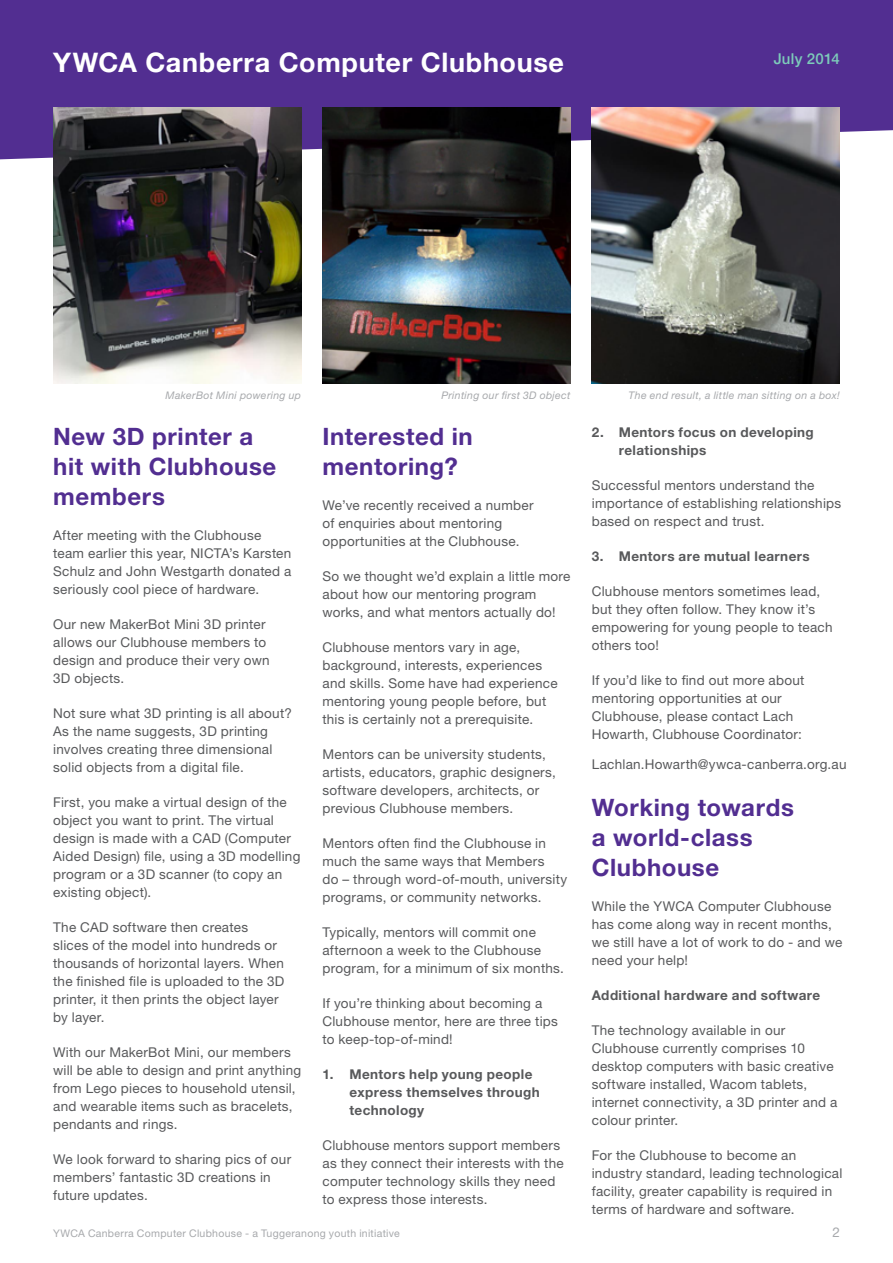
<style>
.page{position:relative;width:893px;height:1263px;background:#fff}
.page>*{position:absolute;margin:0;border:0;box-sizing:border-box;transform-origin:0 0}
.t1{font:700 27px "Helvetica Neue LT Std";letter-spacing:.025em;color:#fff}
.t2{font:700 24px/30px "Helvetica Neue LT Std";letter-spacing:.025em;color:#522e91}
.t3{font:500 15px "Helvetica Neue LT Std";letter-spacing:.015em;color:#7dcbba}
.t4{font:13.5px/18px "Helvetica Neue LT Std";letter-spacing:.02em;color:#58595b}
.t5{font:700 13.5px/18px "Helvetica Neue LT Std";letter-spacing:.03em;color:#58595b}
.t6{font:13.5px "Helvetica Neue LT Std";color:#a7a9ac}
.t7{font:italic 10.5px "Helvetica Neue LT Std";letter-spacing:.03em;color:#a7a9ac}
.t8{font:10.5px "Helvetica Neue LT Std";letter-spacing:.025em;color:#a7a9ac}
</style>
<div class="page">
<div style="left:0;top:0;width:893px;height:160px;background:#522e91"></div>
<img style="left:53px;top:107px;width:248px;height:277px">
<img style="left:322px;top:107px;width:248px;height:277px">
<img style="left:592px;top:107px;width:248px;height:277px">
<h1 class="t1" style="left:53px;top:46px;width:512px">YWCA Canberra Computer Clubhouse</h1>
<p class="t3" style="left:774px;top:50px;width:68px">July 2014</p>
<p class="t7" style="left:166px;top:389px;width:137px">MakerBot Mini powering up</p>
<p class="t7" style="left:441px;top:389px;width:131px">Printing our first 3D object</p>
<p class="t7" style="left:629px;top:389px;width:213px">The end result, a little man sitting on a box!</p>
<h2 class="t2" style="left:53px;top:420px;width:225px">New 3D printer a hit with Clubhouse members</h2>
<p class="t4" style="left:53px;top:525px;width:240px">After meeting with the Clubhouse team earlier this year, NICTA’s Karsten Schulz and John Westgarth donated a seriously cool piece of hardware.</p>
<p class="t4" style="left:53px;top:614px;width:218px">Our new MakerBot Mini 3D printer allows our Clubhouse members to design and produce their very own<br>3D objects.</p>
<p class="t4" style="left:53px;top:703px;width:240px">Not sure what 3D printing is all about?<br>As the name suggests, 3D printing involves creating three dimensional solid objects from a digital file.</p>
<p class="t4" style="left:53px;top:792px;width:249px">First, you make a virtual design of the object you want to print. The virtual design is made with a CAD (Computer Aided Design) file, using a 3D modelling program or a 3D scanner (to copy an existing object).</p>
<p class="t4" style="left:53px;top:917px;width:233px">The CAD software then creates slices of the model into hundreds or thousands of horizontal layers. When the finished file is uploaded to the 3D printer, it then prints the object layer by layer.</p>
<p class="t4" style="left:53px;top:1042px;width:250px">With our MakerBot Mini, our members will be able to design and print anything from Lego pieces to household utensil, and wearable items such as bracelets, pendants and rings.</p>
<p class="t4" style="left:53px;top:1149px;width:240px">We look forward to sharing pics of our members’ fantastic 3D creations in future updates.</p>
<p class="t5" style="left:619px;top:423px;width:197px;text-indent:-27px">2. Mentors focus on developing relationships</p>
<p class="t4" style="left:592px;top:476px;width:251px">Successful mentors understand the importance of establishing relationships based on respect and trust.</p>
<p class="t5" style="left:592px;top:547px;width:220px">3. Mentors are mutual learners</p>
<p class="t4" style="left:592px;top:582px;width:242px">Clubhouse mentors sometimes lead, but they often follow. They know it’s empowering for young people to teach others too!</p>
<p class="t4" style="left:592px;top:671px;width:214px">If you’d like to find out more about mentoring opportunities at our Clubhouse, please contact Lach Howarth, Clubhouse Coordinator:</p>
<p class="t4" style="left:592px;top:755px;width:256px">Lachlan.Howarth@ywca-canberra.org.au</p>
<h2 class="t2" style="left:592px;top:792px;width:204px">Working towards a world-class<br>Clubhouse</h2>
<p class="t4" style="left:592px;top:897px;width:252px">While the YWCA Computer Clubhouse has come along way in recent months, we still have a lot of work to do - and we need your help!</p>
<p class="t5" style="left:592px;top:986px;width:230px">Additional hardware and software</p>
<p class="t4" style="left:592px;top:1021px;width:247px">The technology available in our Clubhouse currently comprises 10 desktop computers with basic creative software installed, Wacom tablets, internet connectivity, a 3D printer and a colour printer.</p>
<p class="t4" style="left:592px;top:1146px;width:252px">For the Clubhouse to become an industry standard, leading technological facility, greater capability is required in terms of hardware and software.</p>
<h2 class="t2" style="left:322px;top:420px;width:152px">Interested in mentoring?</h2>
<p class="t4" style="left:322px;top:495px;width:213px">We’ve recently received a number of enquiries about mentoring opportunities at the Clubhouse.</p>
<p class="t4" style="left:322px;top:566px;width:250px">So we thought we’d explain a little more about how our mentoring program works, and what mentors actually do!</p>
<p class="t4" style="left:322px;top:637px;width:237px">Clubhouse mentors vary in age, background, interests, experiences and skills. Some have had experience mentoring young people before, but this is certainly not a prerequisite.</p>
<p class="t4" style="left:322px;top:744px;width:235px">Mentors can be university students, artists, educators, graphic designers, software developers, architects, or previous Clubhouse members.</p>
<p class="t4" style="left:322px;top:833px;width:246px">Mentors often find the Clubhouse in much the same ways that Members<br>do – through word-of-mouth, university programs, or community networks.</p>
<p class="t4" style="left:322px;top:922px;width:243px">Typically, mentors will commit one afternoon a week to the Clubhouse program, for a minimum of six months.</p>
<p class="t4" style="left:322px;top:993px;width:237px">If you’re thinking about becoming a<br>Clubhouse mentor, here are three tips to keep-top-of-mind!</p>
<p class="t5" style="left:349px;top:1064px;width:192px;text-indent:-27px">1. Mentors help young people express themselves through technology</p>
<p class="t4" style="left:322px;top:1135px;width:243px">Clubhouse mentors support members as they connect their interests with the computer technology skills they need to express those interests.</p>
<p class="t8" style="left:53px;top:1227px;width:348px">YWCA Canberra Computer Clubhouse - a Tuggeranong youth initiative</p>
<p class="t6" style="left:832px;top:1224px;width:9px">2</p>
</div>
